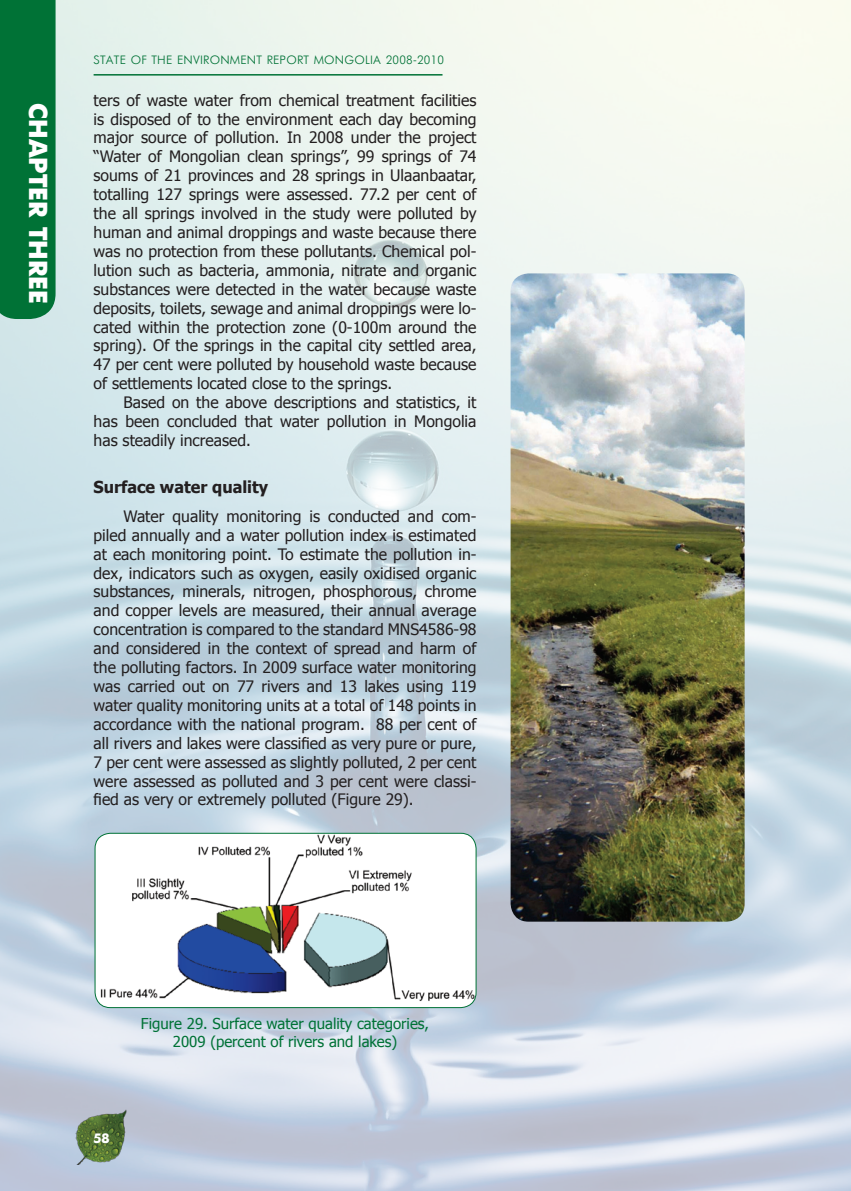
<style>
.page{position:relative;width:851px;height:1191px;background:#fff}
.page>*{position:absolute;margin:0;border:0;box-sizing:border-box;transform-origin:0 0}
.t1{font:700 25.8px "Ch Futuris";color:#fff}
.ded_garchig{font:700 16.5px "Tahoma";color:#231f20}
.tekst{font:15.75px/18.9px "Tahoma";color:#231f20;text-align:justify}
.hus_tailbar_3{font:15px "Tahoma";color:#007236}
.t2{font:700 13.5px "Ch Futuris";color:#fff}
.t3{font:12px "Ch Futuris";letter-spacing:.02em;color:#007236}
</style>
<div class="page">
<img style="left:0;top:0;width:851px;height:1191px">
<img style="left:75px;top:1109px;width:51px;height:55px">
<div style="left:0;top:0;width:56px;height:319px;background:#007236"></div>
<img style="left:95px;top:833px;width:381px;height:174px">
<div style="left:95px;top:832px;width:381px;height:176px;border:1px solid #007236;border-radius:15px"></div>
<img style="left:510px;top:273px;width:234px;height:648px">
<hr style="left:94px;top:74px;width:348px;height:2px;background:#007236">
<p class="t1" style="left:52px;top:103px;width:202px;rotate:90deg">CHAPTER THREE</p>
<p class="t3" style="left:94px;top:54px;width:352px">STATE OF THE ENVIRONMENT REPORT MON GOLIA 2008-2010</p>
<p class="tekst" style="left:94px;top:90px;width:384px">ters of waste water from chemical treatment facilities is disposed of to the environment each day becoming major source of pollution. In 2008 under the project “Water of Mongolian clean springs”, 99 springs of 74 soums of 21 provinces and 28 springs in Ulaanbaatar, totalling 127 springs were assessed. 77.2 per cent of the all springs involved in the study were polluted by human and animal droppings and waste because there was no protection from these pollutants. Chemical pol&shy;lution such as bacteria, ammonia, nitrate and organic substances were detected in the water because waste deposits, toilets, sewage and animal droppings were lo&shy;cated within the protection zone (0-100m around the spring). Of the springs in the capital city settled area, 47 per cent were polluted by household waste because of settlements located close to the springs.</p>
<p class="tekst" style="left:94px;top:392px;width:384px;text-indent:30px">Based on the above descriptions and statistics, it has been concluded that water pollution in Mongolia has steadily increased.</p>
<p class="ded_garchig" style="left:94px;top:476px;width:176px">Surface water quality</p>
<p class="tekst" style="left:94px;top:506px;width:384px;text-indent:30px">Water quality monitoring is conducted and com&shy;piled annually and a water pollution index is estimated at each monitoring point. To estimate the pollution in&shy;dex, indicators such as oxygen, easily oxidised organic substances, minerals, nitrogen, phosphorous, chrome and copper levels are measured, their annual average concentration is compared to the standard MNS4586-98 and considered in the context of spread and harm of the polluting factors. In 2009 surface water monitoring was carried out on 77 rivers and 13 lakes using 119 water quality monitoring units at a total of 148 points in accordance with the national program. 88 per cent of all rivers and lakes were classified as very pure or pure, 7 per cent were assessed as slightly polluted, 2 per cent were assessed as polluted and 3 per cent were classi&shy;fied as very or extremely polluted (Figure 29).</p>
<p class="hus_tailbar_3" style="left:141px;top:1013px;width:289px">Figure 29. Surface water quality categories,</p>
<p class="hus_tailbar_3" style="left:173px;top:1031px;width:226px">2009 (percent of rivers and lakes)</p>
<p class="t2" style="left:94px;top:1130px;width:18px">58</p>
</div>
